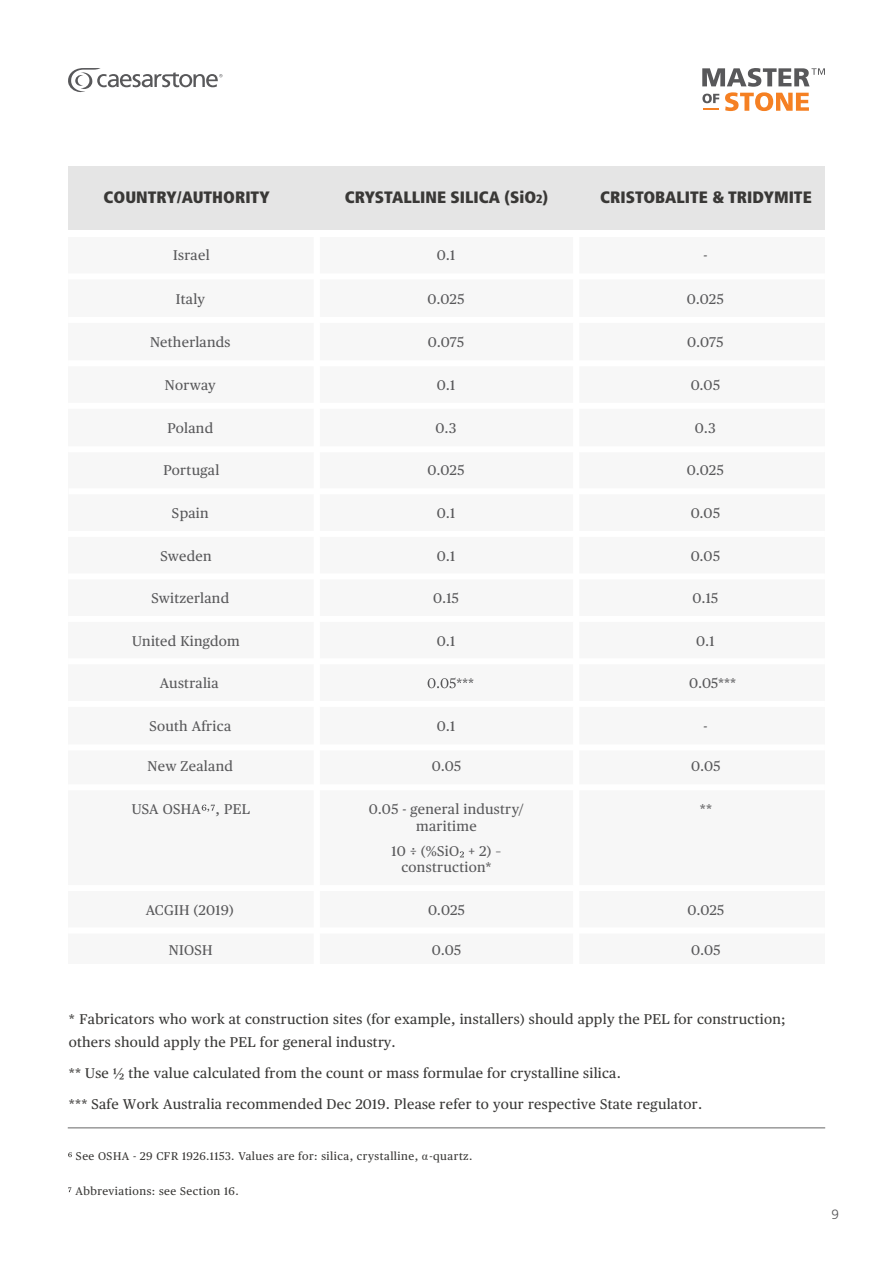
<style>
.page{position:relative;width:893px;height:1263px;background:#fff}
.page>*{position:absolute;margin:0;border:0;box-sizing:border-box;transform-origin:0 0}
.t1{font:900 condensed 16.5px "Frutiger LT Std";color:#393836}
.t2{font:14.1px/16.5px "Publico Text";letter-spacing:.02em;color:#58585a;text-align:center}
.t3{font:14.1px/22.4px "Publico Text";letter-spacing:.02em;color:#393836}
.t4{font:300 13.5px "Frutiger LT Std";color:#58585a}
.t5{font:11.25px "Publico Text";letter-spacing:.04em;color:#393836}
.s1{font-size:12px}
.s2{font-family:"Times New Roman";font-size:12px}
</style>
<div class="page">
<svg style="left:68px;top:68px;width:154px;height:24px"></svg>
<svg style="left:702px;top:68px;width:123px;height:43px"></svg>
<div style="left:68px;top:166px;width:757px;height:64px;background:#e5e5e5"></div>
<div style="left:68px;top:237px;width:757px;height:727px;background:#f7f7f7"></div>
<div style="left:314px;top:237px;width:6px;height:727px;background:#fff"></div>
<div style="left:573px;top:237px;width:6px;height:727px;background:#fff"></div>
<div style="left:68px;top:488px;width:757px;height:6px;background:#fff"></div>
<div style="left:68px;top:616px;width:757px;height:6px;background:#fff"></div>
<div style="left:68px;top:273px;width:757px;height:6px;background:#fff"></div>
<div style="left:68px;top:317px;width:757px;height:6px;background:#fff"></div>
<div style="left:68px;top:360px;width:757px;height:6px;background:#fff"></div>
<div style="left:68px;top:403px;width:757px;height:6px;background:#fff"></div>
<div style="left:68px;top:446px;width:757px;height:6px;background:#fff"></div>
<div style="left:68px;top:701px;width:757px;height:6px;background:#fff"></div>
<div style="left:68px;top:744px;width:757px;height:6px;background:#fff"></div>
<div style="left:68px;top:531px;width:757px;height:6px;background:#fff"></div>
<div style="left:68px;top:573px;width:757px;height:6px;background:#fff"></div>
<div style="left:68px;top:658px;width:757px;height:6px;background:#fff"></div>
<div style="left:68px;top:784px;width:757px;height:6px;background:#fff"></div>
<div style="left:68px;top:885px;width:757px;height:6px;background:#fff"></div>
<div style="left:68px;top:927px;width:757px;height:6px;background:#fff"></div>
<svg style="left:428px;top:678px;width:45px;height:10px"></svg>
<svg style="left:460px;top:851px;width:4px;height:6px"></svg>
<svg style="left:68px;top:1152px;width:4px;height:5px"></svg>
<svg style="left:68px;top:1187px;width:3px;height:5px"></svg>
<hr style="left:68px;top:1127px;width:757px;height:1px;background:#666">
<svg style="left:202px;top:804px;width:13px;height:8px"></svg>
<p class="t1" style="left:104px;top:187px;width:168px">COUNTRY/AUTHORITY</p>
<p class="t1" style="left:345px;top:187px;width:205px">CRYSTALLINE SILICA (SiO<span class="s1">2</span>)</p>
<p class="t1" style="left:600px;top:187px;width:213px">CRISTOBALITE &amp; TRIDYMITE</p>
<p class="t2" style="left:173px;top:246px;width:38px">Israel</p>
<p class="t2" style="left:437px;top:246px;width:20px">0.1</p>
<p class="t2" style="left:703px;top:246px;width:6px">-</p>
<p class="t2" style="left:176px;top:289px;width:31px">Italy</p>
<p class="t2" style="left:428px;top:289px;width:38px">0.025</p>
<p class="t2" style="left:687px;top:289px;width:38px">0.025</p>
<p class="t2" style="left:150px;top:333px;width:82px">Netherlands</p>
<p class="t2" style="left:428px;top:333px;width:38px">0.075</p>
<p class="t2" style="left:687px;top:333px;width:38px">0.075</p>
<p class="t2" style="left:165px;top:376px;width:52px">Norway</p>
<p class="t2" style="left:437px;top:376px;width:20px">0.1</p>
<p class="t2" style="left:691px;top:376px;width:31px">0.05</p>
<p class="t2" style="left:168px;top:419px;width:47px">Poland</p>
<p class="t2" style="left:435px;top:419px;width:23px">0.3</p>
<p class="t2" style="left:695px;top:419px;width:23px">0.3</p>
<p class="t2" style="left:164px;top:461px;width:57px">Portugal</p>
<p class="t2" style="left:428px;top:461px;width:38px">0.025</p>
<p class="t2" style="left:687px;top:461px;width:38px">0.025</p>
<p class="t2" style="left:172px;top:504px;width:38px">Spain</p>
<p class="t2" style="left:437px;top:504px;width:20px">0.1</p>
<p class="t2" style="left:691px;top:503px;width:31px">0.05</p>
<p class="t2" style="left:161px;top:547px;width:52px">Sweden</p>
<p class="t2" style="left:691px;top:547px;width:31px">0.05</p>
<p class="t2" style="left:692px;top:589px;width:27px">0.15</p>
<p class="t2" style="left:437px;top:547px;width:20px">0.1</p>
<p class="t2" style="left:152px;top:589px;width:79px">Switzerland</p>
<p class="t2" style="left:433px;top:589px;width:27px">0.15</p>
<p class="t2" style="left:132px;top:632px;width:109px">United Kingdom</p>
<p class="t2" style="left:437px;top:632px;width:20px">0.1</p>
<p class="t2" style="left:696px;top:632px;width:20px">0.1</p>
<p class="t2" style="left:160px;top:674px;width:60px">Australia</p>
<p class="t2" style="left:689px;top:674px;width:49px">0.05***</p>
<p class="t2" style="left:149px;top:717px;width:83px">South Africa</p>
<p class="t2" style="left:437px;top:717px;width:20px">0.1</p>
<p class="t2" style="left:703px;top:717px;width:6px">-</p>
<p class="t2" style="left:148px;top:757px;width:87px">New Zealand</p>
<p class="t2" style="left:432px;top:757px;width:31px">0.05</p>
<p class="t2" style="left:691px;top:757px;width:31px">0.05</p>
<p class="t2" style="left:369px;top:800px;width:157px">0.05 - general industry/ maritime</p>
<p class="t2" style="left:392px;top:842px;width:111px">10 ÷ (%SiO + 2) – construction*</p>
<p class="t2" style="left:132px;top:800px;width:120px">USA OSHA , PEL</p>
<p class="t2" style="left:700px;top:800px;width:14px">**</p>
<p class="t2" style="left:428px;top:900px;width:38px">0.025</p>
<p class="t2" style="left:146px;top:900px;width:90px">ACGIH (2019)</p>
<p class="t2" style="left:687px;top:900px;width:38px">0.025</p>
<p class="t2" style="left:691px;top:941px;width:31px">0.05</p>
<p class="t2" style="left:169px;top:941px;width:45px">NIOSH</p>
<p class="t2" style="left:432px;top:941px;width:31px">0.05</p>
<p class="t3" style="left:69px;top:1007px;width:718px">* Fabricators who work at construction sites (for example, installers) should apply the PEL for construction; others should apply the PEL for general industry.</p>
<p class="t3" style="left:69px;top:1057px;width:635px;line-height:30.8px">** Use ½ the value calculated from the count or mass formulae for crystalline silica.<br>*** Safe Work Australia recommended Dec 2019. Please refer to your respective State regulator.</p>
<p class="t5" style="left:76px;top:1148px;width:398px">See OSHA - 29 CFR 1926.1153. Values are for: silica, crystalline, <span class="s2">α</span>-quartz.</p>
<p class="t5" style="left:75px;top:1183px;width:165px">Abbreviations: see Section 16.</p>
<p class="t4" style="left:831px;top:1207px;width:9px">9</p>
</div>
